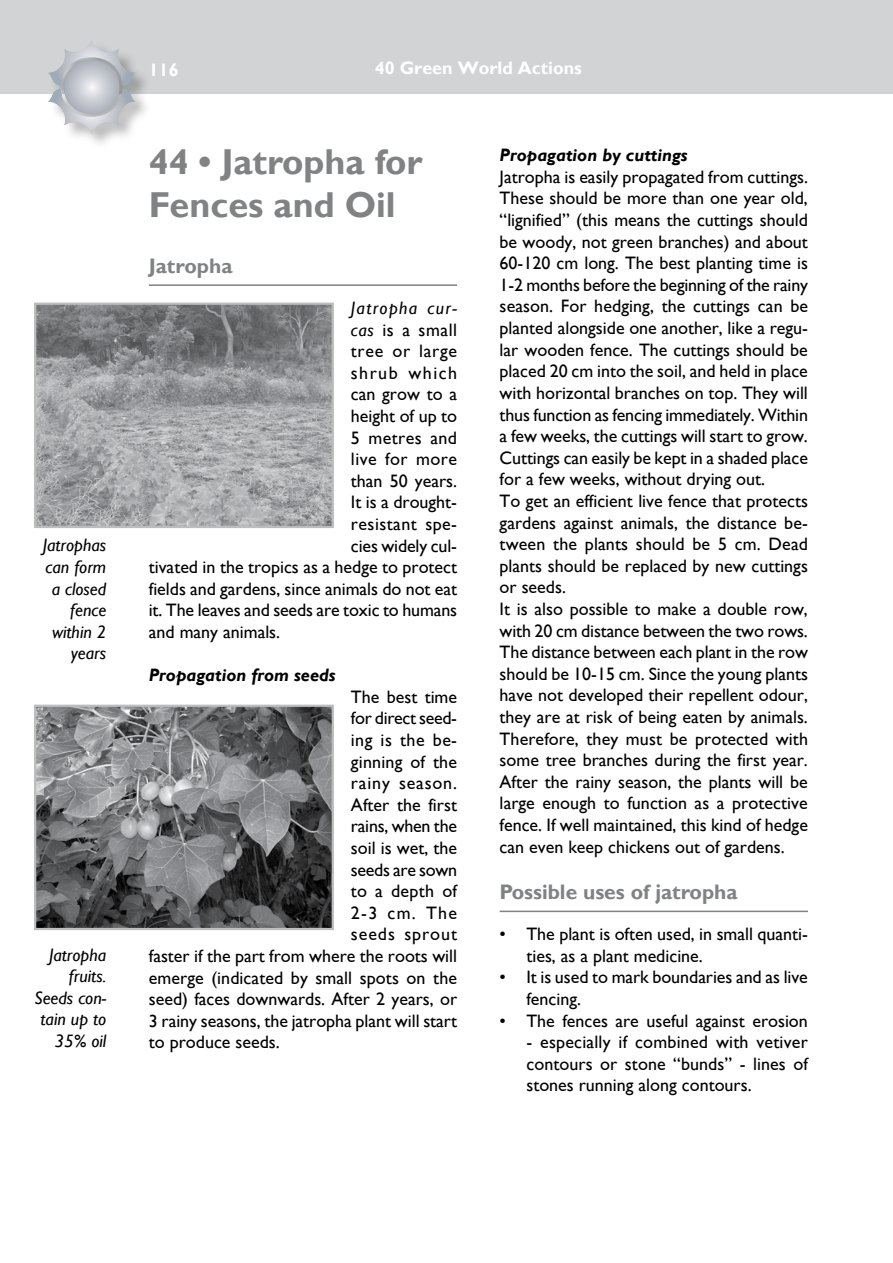
<style>
.page{position:relative;width:893px;height:1263px;background:#fff}
.page>*{position:absolute;margin:0;border:0;box-sizing:border-box;transform-origin:0 0}
.t1{font:700 36px/43.2px "Gill Sans";color:#808284}
.t2{font:700 21px "Gill Sans";color:#808284}
.t3{font:18px/21.6px "Gill Sans";color:#000}
.t4{font:italic 18px/21.6px "Gill Sans";color:#000;text-align:right}
.t5{font:italic 700 18px "Gill Sans";color:#000}
.t6{font:18px "Gill Sans";letter-spacing:.025em;color:#000}
.t7{font:700 18px "Gill Sans";color:#fff}
.t8{font:18px "Gill Sans";letter-spacing:.02em;color:#000}
.t9{font:italic 18px "Gill Sans";letter-spacing:.075em;color:#000}
.t10{font:18px "Gill Sans";letter-spacing:.045em;color:#000}
.t11{font:18px "Gill Sans";letter-spacing:.04em;color:#000}
.t12{font:18px "Gill Sans";letter-spacing:.055em;color:#000}
.t13{font:18px "Gill Sans";letter-spacing:.08em;color:#000}
.s1{font-style:italic}
</style>
<div class="page">
<div style="left:0;top:0;width:893px;height:94px;background:#d1d3d4"></div>
<div style="left:47px;top:40px;width:106px;height:111px;background:#000;opacity:.3"></div>
<svg style="left:47px;top:40px;width:89px;height:94px"></svg>
<img style="left:37px;top:708px;width:294px;height:219px">
<div style="left:34px;top:705px;width:300px;height:225px;border:2px solid #bcbdbf"></div>
<img style="left:37px;top:306px;width:294px;height:219px">
<div style="left:34px;top:303px;width:300px;height:225px;border:2px solid #bcbdbf"></div>
<hr style="left:149px;top:284px;width:308px;height:2px;background:#808284">
<hr style="left:500px;top:911px;width:308px;height:1px;background:#808284">
<p class="t4" style="left:43px;top:534px;width:65px">Jatrophas can form a closed fence within 2 years</p>
<p class="t4" style="left:35px;top:943px;width:73px">Jatropha fruits.<br>Seeds con&shy;tain up to<br>35% oil</p>
<p class="t7" style="left:149px;top:59px;width:31px">116</p>
<p class="t7" style="left:375px;top:58px;width:209px">40 Green World Actions</p>
<h1 class="t1" style="left:149px;top:140px;width:275px">44 • Jatropha for<br>Fences and Oil</h1>
<p class="t2" style="left:149px;top:254px;width:85px">Jatropha</p>
<p class="t9" style="left:351px;top:297px;width:108px">Jatropha cur-</p>
<p class="t3" style="left:351px;top:318px;width:108px"><span class="s1">cas</span> is a small</p>
<p class="t11" style="left:351px;top:341px;width:108px">tree or large</p>
<p class="t13" style="left:351px;top:362px;width:108px">shrub which</p>
<p class="t3" style="left:351px;top:383px;width:108px">can grow to a</p>
<p class="t3" style="left:351px;top:405px;width:108px">height of up to</p>
<p class="t6" style="left:351px;top:427px;width:108px">5 metres and</p>
<p class="t6" style="left:351px;top:449px;width:108px">live for more</p>
<p class="t3" style="left:351px;top:470px;width:108px">than 50 years.</p>
<p class="t3" style="left:351px;top:491px;width:108px">It is a drought-</p>
<p class="t6" style="left:351px;top:513px;width:108px">resistant spe-</p>
<p class="t3" style="left:351px;top:534px;width:108px">cies widely cul-</p>
<p class="t3" style="left:149px;top:556px;width:310px">tivated in the tropics as a hedge to protect</p>
<p class="t3" style="left:149px;top:578px;width:310px">fields and gardens, since animals do not eat</p>
<p class="t3" style="left:149px;top:599px;width:310px">it. The leaves and seeds are toxic to humans</p>
<p class="t3" style="left:149px;top:621px;width:133px">and many animals.</p>
<p class="t5" style="left:149px;top:665px;width:188px">Propagation from seeds</p>
<p class="t3" style="left:351px;top:686px;width:108px">The best time</p>
<p class="t3" style="left:351px;top:707px;width:108px">for direct seed-</p>
<p class="t8" style="left:351px;top:729px;width:108px">ing is the be-</p>
<p class="t3" style="left:351px;top:750px;width:108px">ginning of the</p>
<p class="t10" style="left:351px;top:773px;width:108px">rainy season.</p>
<p class="t3" style="left:351px;top:794px;width:108px">After the first</p>
<p class="t3" style="left:351px;top:815px;width:108px">rains, when the</p>
<p class="t3" style="left:351px;top:837px;width:108px">soil is wet, the</p>
<p class="t3" style="left:351px;top:858px;width:108px">seeds are sown</p>
<p class="t8" style="left:351px;top:881px;width:108px">to a depth of</p>
<p class="t3" style="left:351px;top:902px;width:108px">2-3 cm. The</p>
<p class="t12" style="left:351px;top:924px;width:108px">seeds sprout</p>
<p class="t3" style="left:149px;top:945px;width:310px">faster if the part from where the roots will</p>
<p class="t3" style="left:149px;top:966px;width:310px">emerge (indicated by small spots on the</p>
<p class="t3" style="left:149px;top:988px;width:310px">seed) faces downwards. After 2 years, or</p>
<p class="t3" style="left:149px;top:1010px;width:310px">3 rainy seasons, the jatropha plant will start</p>
<p class="t3" style="left:149px;top:1031px;width:132px">to produce seeds.</p>
<p class="t5" style="left:500px;top:145px;width:189px">Propagation by cuttings</p>
<p class="t3" style="left:500px;top:166px;width:310px">Jatropha is easily propagated from cuttings.<br>These should be more than one year old, “lignified” (this means the cuttings should be woody, not green branches) and about 60-120 cm long. The best planting time is 1-2 months before the beginning of the rainy season. For hedging, the cuttings can be planted alongside one another, like a regu&shy;lar wooden fence. The cuttings should be placed 20 cm into the soil, and held in place with horizontal branches on top. They will thus function as fencing immediately. Within a few weeks, the cuttings will start to grow.<br>Cuttings can easily be kept in a shaded place for a few weeks, without drying out.<br>To get an efficient live fence that protects gardens against animals, the distance be&shy;tween the plants should be 5 cm. Dead plants should be replaced by new cuttings or seeds.<br>It is also possible to make a double row, with 20 cm distance between the two rows.<br>The distance between each plant in the row should be 10-15 cm. Since the young plants have not developed their repellent odour, they are at risk of being eaten by animals.<br>Therefore, they must be protected with some tree branches during the first year.<br>After the rainy season, the plants will be large enough to function as a protective fence. If well maintained, this kind of hedge can even keep chickens out of gardens.</p>
<p class="t2" style="left:500px;top:880px;width:240px">Possible uses of jatropha</p>
<p class="t3" style="left:526px;top:923px;width:283px;text-indent:-27px">• The plant is often used, in small quanti&shy;ties, as a plant medicine.</p>
<p class="t3" style="left:526px;top:966px;width:283px;text-indent:-27px">• It is used to mark boundaries and as live fencing.</p>
<p class="t3" style="left:500px;top:1009px;width:310px">• The fences are useful against erosion</p>
<p class="t3" style="left:526px;top:1031px;width:283px;text-align:justify">- especially if combined with vetiver contours or stone “bunds” - lines of stones running along contours.</p>
</div>
